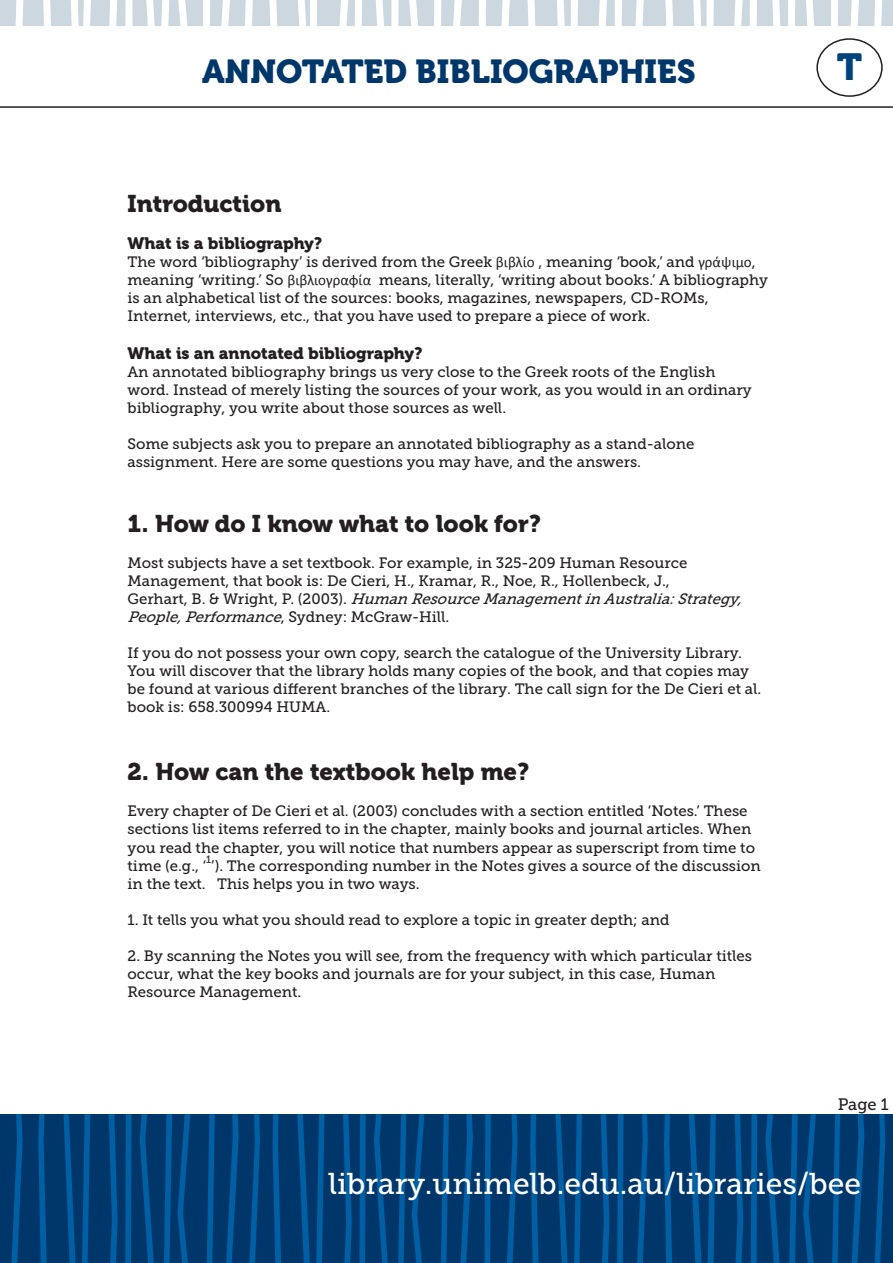
<style>
.page{position:relative;width:893px;height:1263px;background:#fff}
.page>*{position:absolute;margin:0;border:0;box-sizing:border-box;transform-origin:0 0}
.t1{font:37.5px "Museo 900";color:#00447b}
.t2{font:33px "Museo 900";color:#00376b}
.t3{font:30px "Museo Slab 500";color:#fff}
.t4{font:24px "Museo 900";color:#231f20}
.t5{font:16.5px "Museo 900";color:#231f20}
.t6{font:16.5px "Museo Slab 500";color:#231f20}
.t7{font:15px/18px "Museo Slab 500";color:#231f20}
.t8{font:italic 15px/18px "Museo Slab 500";color:#231f20}
.t9{font:10.5px "Museo Slab 500";color:#231f20}
.s1{font-family:"Calibri"}
.s2{font-style:normal}
</style>
<div class="page">
<div style="left:0;top:1114px;width:893px;height:148px;background:#00376b"></div>
<svg style="left:11px;top:1114px;width:12px;height:149px"></svg>
<svg style="left:249px;top:1114px;width:11px;height:149px"></svg>
<svg style="left:506px;top:1114px;width:12px;height:149px"></svg>
<svg style="left:38px;top:1114px;width:9px;height:149px"></svg>
<svg style="left:273px;top:1114px;width:9px;height:149px"></svg>
<svg style="left:530px;top:1114px;width:9px;height:149px"></svg>
<svg style="left:63px;top:1114px;width:13px;height:149px"></svg>
<svg style="left:555px;top:1114px;width:13px;height:149px"></svg>
<svg style="left:82px;top:1114px;width:8px;height:149px"></svg>
<svg style="left:297px;top:1114px;width:27px;height:149px"></svg>
<svg style="left:574px;top:1114px;width:8px;height:149px"></svg>
<svg style="left:109px;top:1114px;width:8px;height:149px"></svg>
<svg style="left:343px;top:1114px;width:9px;height:149px"></svg>
<svg style="left:601px;top:1114px;width:8px;height:149px"></svg>
<svg style="left:125px;top:1114px;width:7px;height:149px"></svg>
<svg style="left:359px;top:1114px;width:7px;height:149px"></svg>
<svg style="left:617px;top:1114px;width:6px;height:149px"></svg>
<svg style="left:484px;top:1114px;width:7px;height:149px"></svg>
<svg style="left:140px;top:1114px;width:15px;height:149px"></svg>
<svg style="left:374px;top:1114px;width:15px;height:149px"></svg>
<svg style="left:164px;top:1114px;width:8px;height:149px"></svg>
<svg style="left:398px;top:1114px;width:8px;height:149px"></svg>
<svg style="left:178px;top:1114px;width:12px;height:149px"></svg>
<svg style="left:412px;top:1114px;width:12px;height:149px"></svg>
<svg style="left:206px;top:1114px;width:9px;height:149px"></svg>
<svg style="left:440px;top:1114px;width:9px;height:149px"></svg>
<svg style="left:225px;top:1114px;width:14px;height:149px"></svg>
<svg style="left:459px;top:1114px;width:14px;height:149px"></svg>
<svg style="left:636px;top:1114px;width:12px;height:149px"></svg>
<svg style="left:874px;top:1114px;width:11px;height:149px"></svg>
<svg style="left:664px;top:1114px;width:9px;height:149px"></svg>
<svg style="left:689px;top:1114px;width:27px;height:149px"></svg>
<svg style="left:734px;top:1114px;width:9px;height:149px"></svg>
<svg style="left:751px;top:1114px;width:6px;height:149px"></svg>
<svg style="left:765px;top:1114px;width:16px;height:149px"></svg>
<svg style="left:789px;top:1114px;width:27px;height:149px"></svg>
<svg style="left:832px;top:1114px;width:8px;height:149px"></svg>
<svg style="left:851px;top:1114px;width:13px;height:149px"></svg>
<div style="left:0;top:0;width:893px;height:26px;background:#ccd7e0"></div>
<svg style="left:16px;top:0;width:8px;height:26px"></svg>
<svg style="left:161px;top:0;width:9px;height:26px"></svg>
<svg style="left:203px;top:0;width:7px;height:26px"></svg>
<svg style="left:571px;top:0;width:7px;height:26px"></svg>
<svg style="left:615px;top:0;width:7px;height:26px"></svg>
<svg style="left:750px;top:0;width:7px;height:26px"></svg>
<svg style="left:831px;top:0;width:7px;height:26px"></svg>
<svg style="left:874px;top:0;width:8px;height:26px"></svg>
<svg style="left:788px;top:0;width:7px;height:26px"></svg>
<svg style="left:391px;top:0;width:8px;height:26px"></svg>
<svg style="left:434px;top:0;width:8px;height:26px"></svg>
<svg style="left:479px;top:0;width:7px;height:26px"></svg>
<svg style="left:221px;top:0;width:9px;height:26px"></svg>
<svg style="left:339px;top:0;width:23px;height:26px"></svg>
<svg style="left:453px;top:0;width:9px;height:26px"></svg>
<svg style="left:501px;top:0;width:9px;height:26px"></svg>
<svg style="left:599px;top:0;width:8px;height:26px"></svg>
<svg style="left:635px;top:0;width:9px;height:26px"></svg>
<svg style="left:734px;top:0;width:9px;height:26px"></svg>
<svg style="left:851px;top:0;width:8px;height:26px"></svg>
<svg style="left:245px;top:0;width:8px;height:26px"></svg>
<svg style="left:109px;top:0;width:8px;height:26px"></svg>
<svg style="left:43px;top:0;width:8px;height:26px"></svg>
<svg style="left:71px;top:0;width:20px;height:26px"></svg>
<div style="left:125px;top:0;width:8px;height:26px;background:#fff"></div>
<svg style="left:146px;top:0;width:9px;height:26px"></svg>
<svg style="left:269px;top:0;width:8px;height:26px"></svg>
<svg style="left:298px;top:0;width:19px;height:26px"></svg>
<svg style="left:375px;top:0;width:9px;height:26px"></svg>
<svg style="left:527px;top:0;width:8px;height:26px"></svg>
<svg style="left:557px;top:0;width:8px;height:26px"></svg>
<svg style="left:665px;top:0;width:8px;height:26px"></svg>
<svg style="left:806px;top:0;width:8px;height:26px"></svg>
<svg style="left:693px;top:0;width:21px;height:26px"></svg>
<svg style="left:772px;top:0;width:8px;height:26px"></svg>
<svg style="left:409px;top:0;width:9px;height:26px"></svg>
<svg style="left:178px;top:0;width:9px;height:26px"></svg>
<hr style="left:0;top:106px;width:893px;height:2px;background:#231f20">
<div style="left:816px;top:38px;width:67px;height:59px;border:2px solid #231f20;border-radius:50%"></div>
<h2 class="t2" style="left:202px;top:53px;width:495px">ANNOTATED BIBLIOGRAPHIES</h2>
<h1 class="t1" style="left:837px;top:46px;width:27px">T</h1>
<p class="t4" style="left:128px;top:190px;width:155px">Introduction</p>
<p class="t5" style="left:128px;top:234px;width:196px">What is a bibliography?</p>
<p class="t7" style="left:128px;top:253px;width:642px">The word ‘bibliography’ is derived from the Greek <span class="s1">βιβλίο</span> , meaning ‘book,’ and <span class="s1">γράψιμο</span>, meaning ‘writing.’ So <span class="s1">βιβλιογραφία</span> means, literally, ‘writing about books.’ A bibliography is an alphabetical list of the sources: books, magazines, newspapers, CD-ROMs, Internet, interviews, etc., that you have used to prepare a piece of work.</p>
<p class="t5" style="left:128px;top:344px;width:296px">What is an annotated bibliography?</p>
<p class="t7" style="left:128px;top:363px;width:626px">An annotated bibliography brings us very close to the Greek roots of the English word. Instead of merely listing the sources of your work, as you would in an ordinary bibliography, you write about those sources as well.</p>
<p class="t7" style="left:128px;top:435px;width:568px">Some subjects ask you to prepare an annotated bibliography as a stand-alone assignment. Here are some questions you may have, and the answers.</p>
<p class="t4" style="left:128px;top:510px;width:415px">1. How do I know what to look for?</p>
<p class="t7" style="left:128px;top:554px;width:561px">Most subjects have a set textbook. For example, in 325-209 Human Resource<br>Management, that book is: De Cieri, H., Kramar, R., Noe, R., Hollenbeck, J.,</p>
<p class="t8" style="left:128px;top:590px;width:621px"><span class="s2">G e r h a r t , B . &amp; W r i g h t , P . ( 2 0 0 3 ) .</span> Human ResourceManagementin Australia:Strategy,<br>People,Performance<span class="s2">, S y d n e y : M c G r a w - H i l l .</span></p>
<p class="t7" style="left:128px;top:644px;width:635px">If you do not possess your own copy, search the catalogue of the University Library.<br>You will discover that the library holds many copies of the book, and that copies may be found at various different branches of the library. The call sign for the De Cieri et al. book is: 658.300994 HUMA.</p>
<p class="t4" style="left:128px;top:758px;width:403px">2. How can the textbook help me?</p>
<p class="t7" style="left:128px;top:802px;width:635px">Every chapter of De Cieri et al. (2003) concludes with a section entitled ‘Notes.’ These sections list items referred to in the chapter, mainly books and journal articles. When you read the chapter, you will notice that numbers appear as superscript from time to time (e.g., ‘ ’). The corresponding number in the Notes gives a source of the discussion</p>
<p class="t9" style="left:206px;top:853px;width:7px">1</p>
<p class="t7" style="left:128px;top:874px;width:294px">in the text. This helps you in two ways.</p>
<p class="t7" style="left:128px;top:910px;width:544px">1. It tells you what you should read to explore a topic in greater depth; and</p>
<p class="t7" style="left:128px;top:946px;width:626px">2. By scanning the Notes you will see, from the frequency with which particular titles occur, what the key books and journals are for your subject, in this case, Human<br>Resource Management.</p>
<p class="t6" style="left:838px;top:1095px;width:52px">Page 1</p>
<p class="t3" style="left:328px;top:1167px;width:534px">library.unimelb.edu.au/libraries/bee</p>
</div>
